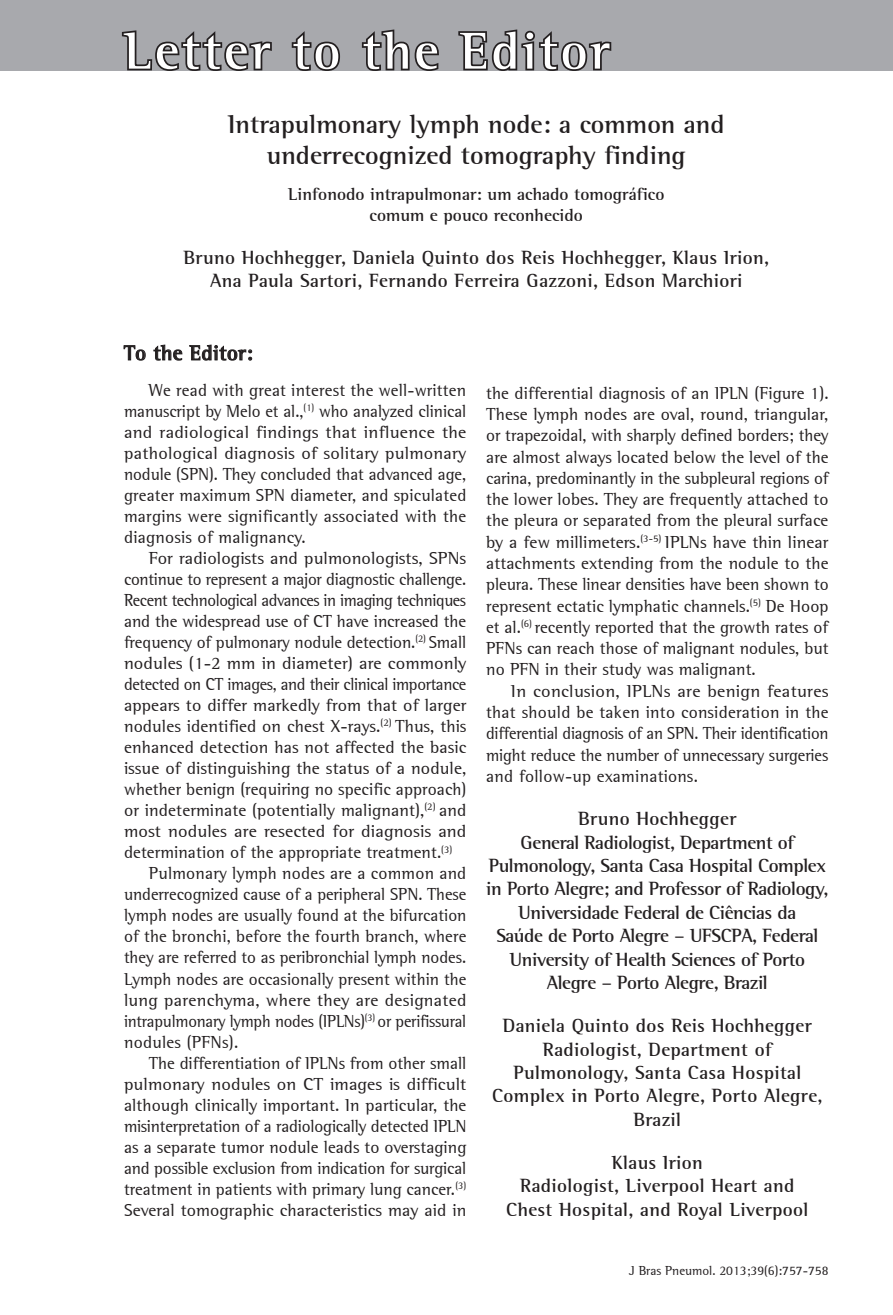
<style>
.page{position:relative;width:893px;height:1315px;background:#fff}
.page>*{position:absolute;margin:0;border:0;box-sizing:border-box;transform-origin:0 0}
.t1{font:700 52.5px "Libre Semi Serif S Si";letter-spacing:.05em;color:#fff}
.Título___1o_idioma{font:700 26.25px/31.5px "Libre Semi Serif S Si";color:#231f20;text-align:center}
.Sub-título___1o_níve{font:700 21px "Libre Semi Serif S Si";letter-spacing:.015em;color:#231f20}
.Autores_Final_Carta{font:700 19.25px/23.4px "Libre Semi Serif S Si";letter-spacing:-.025em;color:#231f20;text-align:center}
.Autores_Final_Carta-2{font:700 19.25px/23.4px "Libre Semi Serif S Si";letter-spacing:.015em;color:#231f20;text-align:center}
.Autores{font:700 19.25px/23.1px "Libre Semi Serif S Si";letter-spacing:.015em;color:#231f20;text-align:center}
.Corpo{font:17.5px/21px "Libre Semi Serif S Si";letter-spacing:.005em;color:#231f20;text-align:justify}
.Corpo-2{font:17.5px/21px "Libre Semi Serif S Si";letter-spacing:.005em;color:#231f20;text-align:justify;scale:1.04 1}
.Corpo-3{font:17.5px/21.3px "Libre Semi Serif S Si";letter-spacing:.005em;color:#231f20;text-align:justify;scale:1.05 1}
.Título___2o_idioma{font:700 17.5px/21px "Libre Semi Serif S Si";color:#231f20;text-align:center}
.rodapé{font:13.12px "Libre Semi Serif S Si";color:#231f20}
</style>
<div class="page">
<div style="left:0;top:0;width:893px;height:70px;background:#a8a9ad"></div>
<svg style="left:124px;top:345px;width:22px;height:15px"></svg>
<svg style="left:154px;top:345px;width:28px;height:15px"></svg>
<svg style="left:189px;top:345px;width:63px;height:15px"></svg>
<svg style="left:120px;top:30px;width:154px;height:41px"></svg>
<svg style="left:290px;top:31px;width:52px;height:40px"></svg>
<svg style="left:360px;top:29px;width:81px;height:42px"></svg>
<svg style="left:457px;top:29px;width:156px;height:42px"></svg>
<h1 class="t1" style="left:124px;top:19px;width:487px">Letter to the Editor</h1>
<p class="Título___1o_idioma" style="left:228px;top:108px;width:498px">Intrapulmonary lymph node: a common and underrecognized tomography finding</p>
<p class="Título___2o_idioma" style="left:288px;top:184px;width:378px">Linfonodo intrapulmonar: um achado tomográfico comum e pouco reconhecido</p>
<p class="Autores" style="left:184px;top:246px;width:587px">Bruno Hochhegger, Daniela Quinto dos Reis Hochhegger, Klaus Irion,<br>Ana Paula Sartori, Fernando Ferreira Gazzoni, Edson Marchiori</p>
<p class="Sub-título___1o_níve" style="left:124px;top:340px;width:130px">To the Editor:</p>
<p class="Corpo" style="left:124px;top:379px;width:344px;text-indent:25px">We read with great interest the well-written manuscript by Melo et al.,<sup>(1)</sup> who analyzed clinical and radiological findings that influence the pathological diagnosis of solitary pulmonary nodule (SPN). They concluded that advanced age, greater maximum SPN diameter, and spiculated margins were significantly associated with the diagnosis of malignancy.</p>
<p class="Corpo-2" style="left:124px;top:547px;width:331px;text-indent:25px">For radiologists and pulmonologists, SPNs continue to represent a major diagnostic challenge.<br>Recent technological advances in imaging techniques and the widespread use of CT have increased the frequency of pulmonary nodule detection.<sup>(2)</sup> Small nodules (1-2 mm in diameter) are commonly detected on CT images, and their clinical importance appears to differ markedly from that of larger nodules identified on chest X-rays.<sup>(2)</sup> Thus, this enhanced detection has not affected the basic issue of distinguishing the status of a nodule, whether benign (requiring no specific approach) or indeterminate (potentially malignant),<sup>(2)</sup> and most nodules are resected for diagnosis and determination of the appropriate treatment.<sup>(3)</sup></p>
<p class="Corpo" style="left:124px;top:863px;width:344px;text-indent:25px">Pulmonary lymph nodes are a common and underrecognized cause of a peripheral SPN. These lymph nodes are usually found at the bifurcation of the bronchi, before the fourth branch, where they are referred to as peribronchial lymph nodes.<br>Lymph nodes are occasionally present within the lung parenchyma, where they are designated intrapulmonary lymph nodes (IPLNs)<sup>(3)</sup> or perifissural nodules (PFNs).</p>
<p class="Corpo" style="left:124px;top:1052px;width:344px;text-indent:25px">The differentiation of IPLNs from other small pulmonary nodules on CT images is difficult although clinically important. In particular, the misinterpretation of a radiologically detected IPLN as a separate tumor nodule leads to overstaging and possible exclusion from indication for surgical treatment in patients with primary lung cancer.<sup>(3)<br></sup>Several tomographic characteristics may aid in</p>
<p class="Corpo" style="left:486px;top:382px;width:344px">the differential diagnosis of an IPLN (Figure 1).<br>These lymph nodes are oval, round, triangular, or trapezoidal, with sharply defined borders; they are almost always located below the level of the carina, predominantly in the subpleural regions of the lower lobes. They are frequently attached to the pleura or separated from the pleural surface by a few millimeters.<sup>(3-5)</sup> IPLNs have thin linear attachments extending from the nodule to the pleura. These linear densities have been shown to represent ectatic lymphatic channels.<sup>(5)</sup> De Hoop et al.<sup>(6)</sup> recently reported that the growth rates of PFNs can reach those of malignant nodules, but no PFN in their study was malignant.</p>
<p class="Corpo-3" style="left:486px;top:680px;width:328px;text-indent:25px">In conclusion, IPLNs are benign features that should be taken into consideration in the differential diagnosis of an SPN. Their identification might reduce the number of unnecessary surgeries and follow-up examinations.</p>
<p class="Autores_Final_Carta-2" style="left:578px;top:807px;width:160px">Bruno Hochhegger</p>
<p class="Autores_Final_Carta" style="left:486px;top:830px;width:344px">General Radiologist, Department of Pulmonology, Santa Casa Hospital Complex in Porto Alegre; and Professor of Radiology, Universidade Federal de Ciências da<br>Saúde de Porto Alegre – UFSCPA, Federal University of Health Sciences of Porto Alegre – Porto Alegre, Brazil</p>
<p class="Autores_Final_Carta-2" style="left:503px;top:1013px;width:311px">Daniela Quinto dos Reis Hochhegger</p>
<p class="Autores_Final_Carta-2" style="left:492px;top:1037px;width:332px">Radiologist, Department of<br>Pulmonology, Santa Casa Hospital<br>Complex in Porto Alegre, Porto Alegre,<br>Brazil</p>
<p class="Autores_Final_Carta-2" style="left:612px;top:1150px;width:93px">Klaus Irion</p>
<p class="Autores_Final_Carta-2" style="left:506px;top:1174px;width:304px">Radiologist, Liverpool Heart and<br>Chest Hospital, and Royal Liverpool</p>
<p class="rodapé" style="left:629px;top:1263px;width:201px">J Bras Pneumol. 2013;39(6):757-758</p>
</div>
